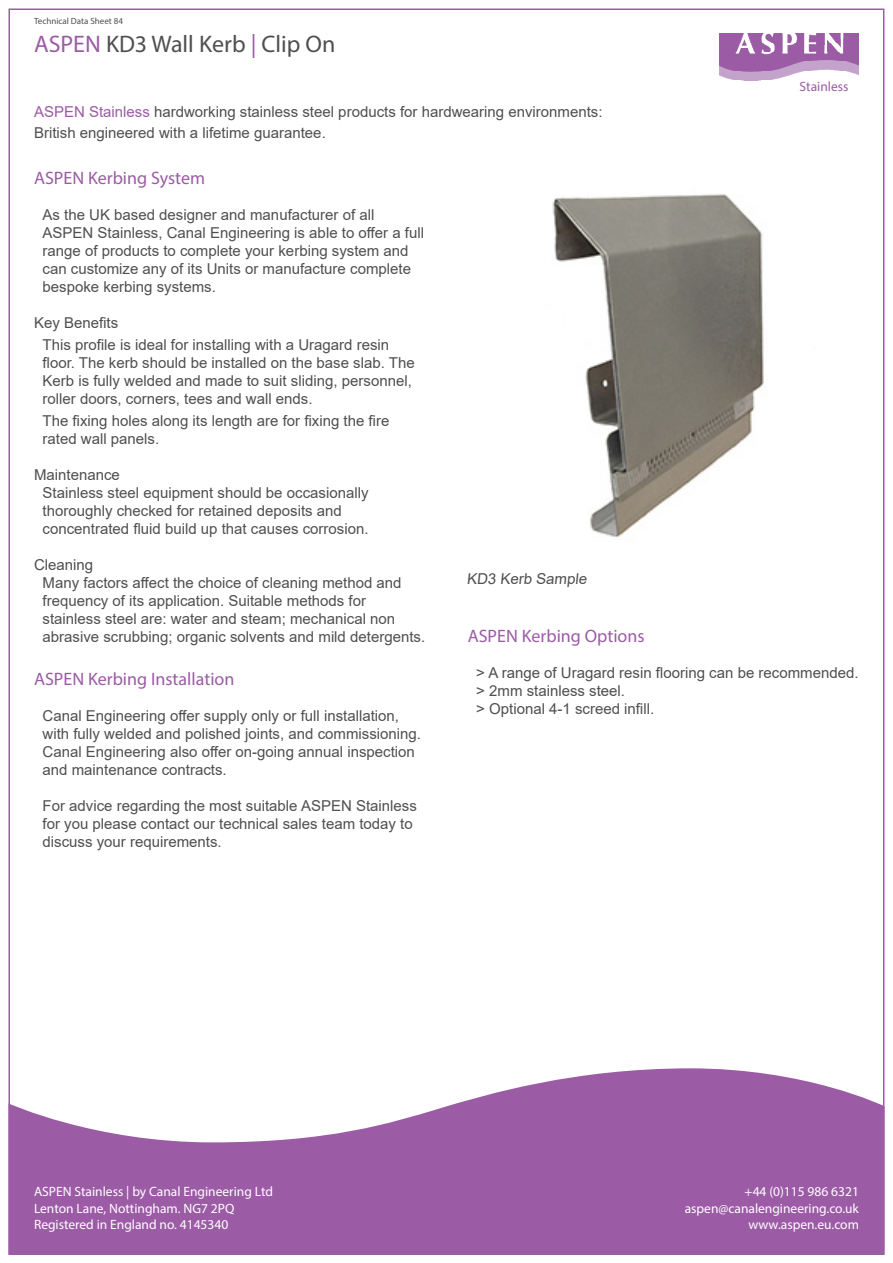
<style>
.page{position:relative;width:893px;height:1263px;background:#fff}
.page>*{position:absolute;margin:0;border:0;box-sizing:border-box;transform-origin:0 0}
.t1{font:24px "Myriad Pro";color:#504f4f}
.t2{font:18px "Myriad Pro";color:#9b5ba5}
.t3{font:15px/18px "Arial";color:#504f4f}
.t4{font:13.5px "Myriad Pro";color:#fff}
.t5{font:13.5px "Myriad Pro";color:#9b5ba5}
.t6{font:9px "Myriad Pro";color:#504f4f}
.s1{color:#9b5ba5}
</style>
<div class="page">
<svg style="left:9px;top:1068px;width:875px;height:186px;fill:#9b5ba5"></svg>
<img style="left:719px;top:34px;width:140px;height:47px">
<img style="left:552px;top:194px;width:212px;height:344px">
<p class="t6" style="left:34px;top:15px;width:90px">Technical Data Sheet 84</p>
<p class="t1" style="left:34px;top:29px;width:303px"><span class="s1">ASPEN</span> KD3 Wall Kerb <span class="s1">|</span> Clip On</p>
<p class="t3" style="left:34px;top:103px;width:570px"><span class="s1">ASPEN Stainless</span> hardworking stainless steel products for hardwearing environments:</p>
<p class="t3" style="left:34px;top:124px;width:293px">British engineered with a lifetime guarantee.</p>
<p class="t5" style="left:800px;top:78px;width:50px">Stainless</p>
<p class="t2" style="left:34px;top:166px;width:173px">ASPEN Kerbing System</p>
<p class="t3" style="left:43px;top:205px;width:383px">As the UK based designer and manufacturer of all ASPEN Stainless, Canal Engineering is able to offer a full range of products to complete your kerbing system and can customize any of its Units or manufacture complete</p>
<p class="t3" style="left:43px;top:277px;width:175px">bespoke kerbing systems.</p>
<p class="t3" style="left:34px;top:313px;width:86px">Key Benefits</p>
<p class="t3" style="left:43px;top:336px;width:374px">This profile is ideal for installing with a Uragard resin floor. The kerb should be installed on the base slab. The Kerb is fully welded and made to suit sliding, personnel, roller doors, corners, tees and wall ends.</p>
<p class="t3" style="left:43px;top:412px;width:348px">The fixing holes along its length are for fixing the fire rated wall panels.</p>
<p class="t3" style="left:34px;top:466px;width:87px">Maintenance</p>
<p class="t3" style="left:43px;top:484px;width:327px">Stainless steel equipment should be occasionally</p>
<p class="t3" style="left:43px;top:502px;width:301px">thoroughly checked for retained deposits and</p>
<p class="t3" style="left:43px;top:520px;width:327px">concentrated fluid build up that causes corrosion.</p>
<p class="t3" style="left:34px;top:556px;width:61px">Cleaning</p>
<p class="t3" style="left:43px;top:574px;width:361px">Many factors affect the choice of cleaning method and frequency of its application. Suitable methods for</p>
<p class="t3" style="left:43px;top:610px;width:384px">stainless steel are: water and steam; mechanical non abrasive scrubbing; organic solvents and mild detergents.</p>
<p class="t2" style="left:34px;top:668px;width:202px">ASPEN Kerbing Installation</p>
<p class="t3" style="left:43px;top:707px;width:380px">Canal Engineering offer supply only or full installation, with fully welded and polished joints, and commissioning.<br>Canal Engineering also offer on-going annual inspection and maintenance contracts.</p>
<p class="t3" style="left:43px;top:797px;width:376px">For advice regarding the most suitable ASPEN Stainless for you please contact our technical sales team today to discuss your requirements.</p>
<p class="t3" style="left:467px;top:570px;width:124px">KD3 Kerb Sample</p>
<p class="t2" style="left:468px;top:624px;width:178px">ASPEN Kerbing Options</p>
<p class="t3" style="left:476px;top:663px;width:384px">&gt; A range of Uragard resin flooring can be recommended.</p>
<p class="t3" style="left:476px;top:681px;width:150px">&gt; 2mm stainless steel.</p>
<p class="t3" style="left:476px;top:699px;width:179px">&gt; Optional 4-1 screed infill.</p>
<p class="t4" style="left:34px;top:1183px;width:241px">ASPEN Stainless | by Canal Engineering Ltd</p>
<p class="t4" style="left:34px;top:1200px;width:202px">Lenton Lane, Nottingham. NG7 2PQ</p>
<p class="t4" style="left:34px;top:1216px;width:196px">Registered in England no. 4145340</p>
<p class="t4" style="left:745px;top:1183px;width:116px">+44 (0)115 986 6321</p>
<p class="t4" style="left:685px;top:1200px;width:176px">aspen@canalengineering.co.uk</p>
<p class="t4" style="left:748px;top:1216px;width:112px">www.aspen.eu.com</p>
</div>
